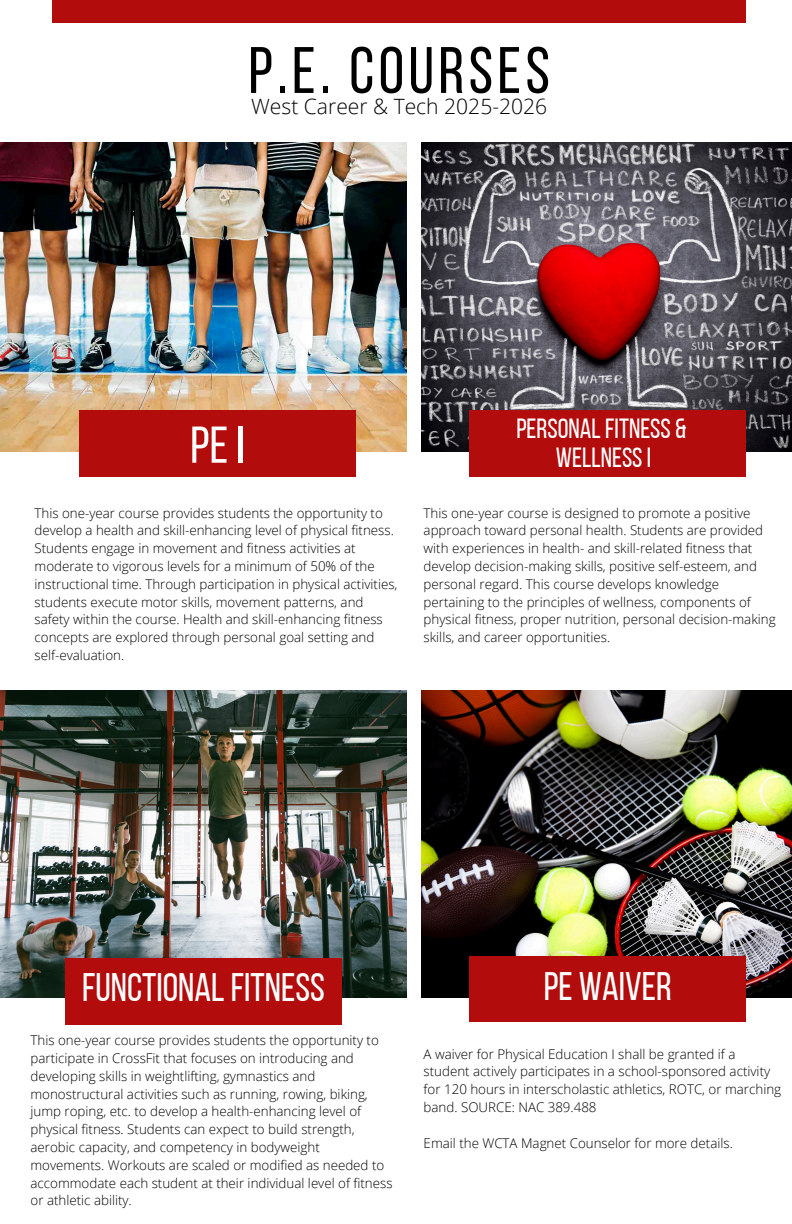
<style>
.page{position:relative;width:792px;height:1224px;background:#fff}
.page>*{position:absolute;margin:0;border:0;box-sizing:border-box;transform-origin:0 0}
.t1{font:65.6px "Bebas Neue";letter-spacing:.07em;color:#000}
.t2{font:51.8px "Bebas Neue";color:#fff}
.t3{font:39.8px "Bebas Neue";color:#fff}
.t4{font:27.8px/28.4px "Bebas Neue";color:#fff;text-align:center}
.t5{font:300 21px "Open Sans";color:#000}
.t6{font:300 13.4px/17.8px "Open Sans";color:#000}
</style>
<div class="page">
<img style="left:0;top:690px;width:406px;height:308px">
<img style="left:422px;top:690px;width:370px;height:308px">
<img style="left:0;top:142px;width:406px;height:309px">
<img style="left:422px;top:142px;width:370px;height:309px">
<div style="left:79px;top:411px;width:276px;height:66px;background:#b20c0c"></div>
<div style="left:53px;top:0;width:693px;height:23px;background:#b20c0c"></div>
<div style="left:65px;top:958px;width:277px;height:66px;background:#b20c0c"></div>
<div style="left:470px;top:957px;width:276px;height:65px;background:#b20c0c"></div>
<div style="left:470px;top:411px;width:276px;height:66px;background:#b20c0c"></div>
<h5 class="t1" style="left:248px;top:44px;width:303px">P.E. COURSES</h5>
<p class="t5" style="left:251px;top:92px;width:298px">West Career &amp; Tech 2025-2026</p>
<h1 class="t2" style="left:190px;top:424px;width:56px">PEI</h1>
<p class="t4" style="left:516px;top:417px;width:172px">PERSONALFITNESS &amp;<br>WELLNESSI</p>
<p class="t6" style="left:35px;top:503px;width:364px">This one-year course provides students the opportunity to develop a health and skill-enhancing level of physical fitness.<br>Students engage in movement and fitness activities at moderate to vigorous levels for a minimum of 50% of the instructional time. Through participation in physical activities, students execute motor skills, movement patterns, and safety within the course. Health and skill-enhancing fitness concepts are explored through personal goal setting and self-evaluation.</p>
<p class="t6" style="left:424px;top:503px;width:354px">This one-year course is designed to promote a positive approach toward personal health. Students are provided with experiences in health- and skill-related fitness that develop decision-making skills, positive self-esteem, and personal regard. This course develops knowledge pertaining to the principles of wellness, components of physical fitness, proper nutrition, personal decision-making skills, and career opportunities.</p>
<h2 class="t3" style="left:82px;top:971px;width:244px">FUNCTIONALFITNESS</h2>
<h4 class="t3" style="left:544px;top:970px;width:130px">PE WAIVER</h4>
<h3 class="t6" style="left:31px;top:1031px;width:364px">This one-year course provides students the opportunity to participate in CrossFit that focuses on introducing and developing skills in weightlifting, gymnastics and monostructural activities such as running, rowing, biking, jump roping, etc. to develop a health-enhancing level of physical fitness. Students can expect to build strength, aerobic capacity, and competency in bodyweight movements. Workouts are scaled or modified as needed to accommodate each student at their individual level of fitness or athletic ability.</h3>
<h3 class="t6" style="left:424px;top:1045px;width:359px">A waiver for Physical Education I shall be granted if a student actively participates in a school-sponsored activity for 120 hours in interscholastic athletics, ROTC, or marching band. SOURCE: NAC 389.488</h3>
<p class="t6" style="left:424px;top:1134px;width:311px">Email the WCTA Magnet Counselor for more details.</p>
</div>
